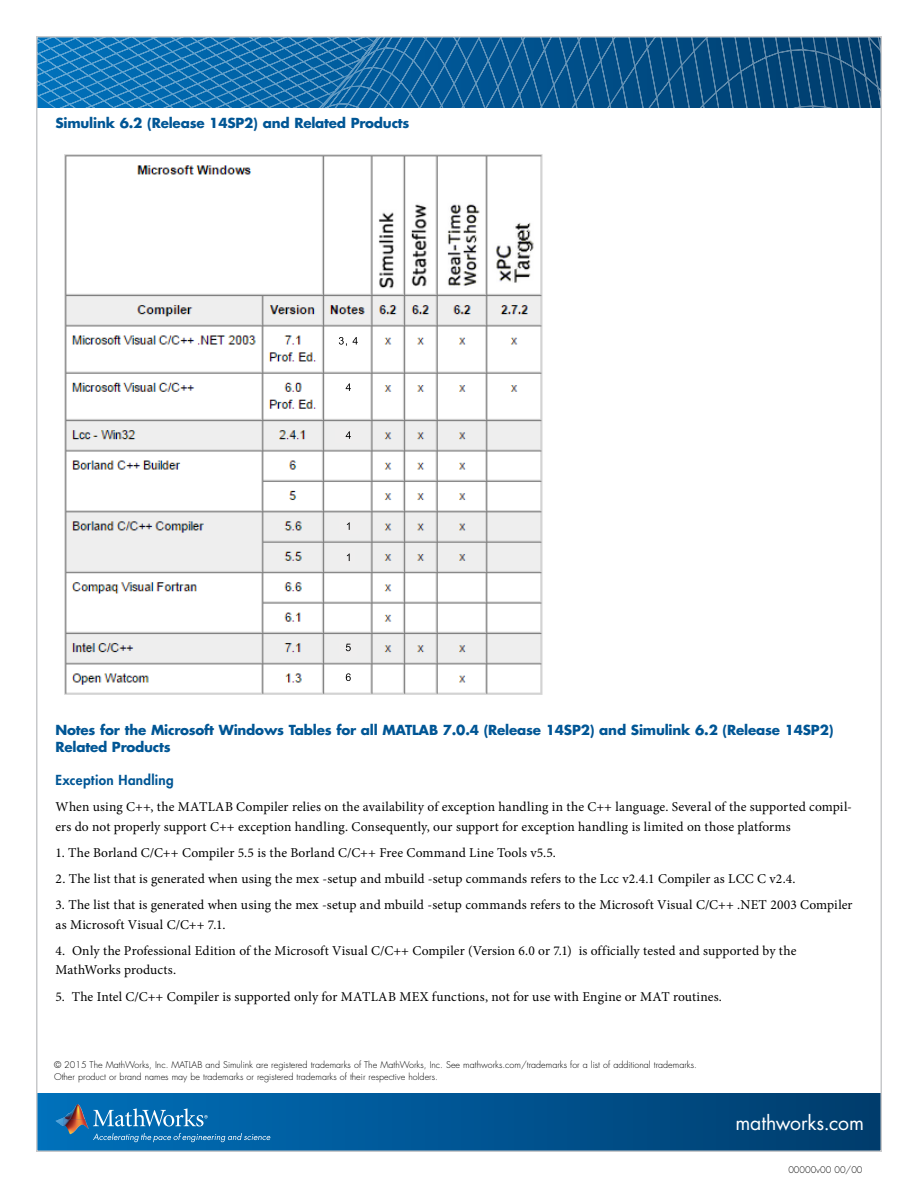
<style>
.page{position:relative;width:918px;height:1188px;background:#fff}
.page>*{position:absolute;margin:0;border:0;box-sizing:border-box;transform-origin:0 0}
.t1{font:19.5px "Futura Std";letter-spacing:-.005em;color:#fff}
.t2{font:13.5px/19.5px "Minion Pro";letter-spacing:.01em;color:#000}
.t3{font:700 13.5px/16.5px "Futura Std";letter-spacing:-.015em;color:#005695}
.t4{font:800 13.5px "Futura Std";letter-spacing:.02em;color:#005695}
.t5{font:300 9px/11.2px "Futura Std";color:#000}
</style>
<div class="page">
<div style="left:37px;top:1094px;width:844px;height:57px;background:linear-gradient(to right,#0070bb,#003c6d)"></div>
<svg style="left:39px;top:39px;width:384px;height:69px;background:#1872b1"></svg>
<svg style="left:423px;top:39px;width:25px;height:69px;background:#0e609c"></svg>
<svg style="left:448px;top:39px;width:16px;height:69px"></svg>
<svg style="left:464px;top:39px;width:415px;height:69px;background:#0d5286"></svg>
<img style="left:64px;top:1104px;width:21px;height:15px">
<svg style="left:56px;top:1118px;width:8px;height:8px"></svg>
<img style="left:64px;top:1119px;width:25px;height:15px">
<svg style="left:93px;top:1133px;width:177px;height:9px;background:#2d82bb"></svg>
<svg style="left:93px;top:1108px;width:115px;height:19px;background:#3e8dc2"></svg>
<img style="left:64px;top:154px;width:479px;height:541px">
<div style="left:330px;top:332px;width:32px;height:19px;background:#fff"></div>
<div style="left:330px;top:380px;width:27px;height:17px;background:#fff"></div>
<div style="left:336px;top:428px;width:24px;height:15px;background:#efeeee"></div>
<div style="left:340px;top:516px;width:20px;height:18px;background:#efeeee"></div>
<div style="left:340px;top:548px;width:15px;height:16px;background:#efeeee"></div>
<div style="left:340px;top:640px;width:17px;height:17px;background:#efeeee"></div>
<div style="left:340px;top:669px;width:17px;height:19px;background:#fff"></div>
<svg style="left:339px;top:337px;width:19px;height:9px"></svg>
<svg style="left:346px;top:383px;width:5px;height:8px"></svg>
<svg style="left:347px;top:522px;width:3px;height:8px"></svg>
<svg style="left:346px;top:644px;width:5px;height:7px"></svg>
<svg style="left:346px;top:673px;width:5px;height:8px"></svg>
<svg style="left:346px;top:431px;width:5px;height:8px"></svg>
<svg style="left:347px;top:554px;width:3px;height:7px"></svg>
<p class="t3" style="left:56px;top:114px;width:356px">Simulink 6.2 (Release 14SP2) and Related Products</p>
<p class="t3" style="left:56px;top:722px;width:780px">Notes for the Microsoft Windows Tables for all MATLAB 7.0.4 (Release 14SP2) and Simulink 6.2 (Release 14SP2)<br>Related Products</p>
<p class="t4" style="left:56px;top:771px;width:120px">Exception Handling</p>
<p class="t2" style="left:56px;top:797px;width:798px">When using C++, the MATLAB Compiler relies on the availability of exception handling in the C++ language. Several of the supported compil&shy;ers do not properly support C++ exception handling. Consequently, our support for exception handling is limited on those platforms</p>
<p class="t2" style="left:56px;top:843px;width:502px">1. The Borland C/C++ Compiler 5.5 is the Borland C/C++ Free Command Line Tools v5.5.</p>
<p class="t2" style="left:56px;top:869px;width:742px">2. The list that is generated when using the mex -setup and mbuild -setup commands refers to the Lcc v2.4.1 Compiler as LCC C v2.4.</p>
<p class="t2" style="left:56px;top:895px;width:799px">3. The list that is generated when using the mex -setup and mbuild -setup commands refers to the Microsoft Visual C/C++ .NET 2003 Compiler as Microsoft Visual C/C++ 7.1.</p>
<p class="t2" style="left:56px;top:941px;width:743px">4. Only the Professional Edition of the Microsoft Visual C/C++ Compiler (Version 6.0 or 7.1) is officially tested and supported by the<br>MathWorks products.</p>
<p class="t2" style="left:56px;top:987px;width:668px">5. The Intel C/C++ Compiler is supported only for MATLAB MEX functions, not for use with Engine or MAT routines.</p>
<p class="t5" style="left:54px;top:1060px;width:644px">© 2015 The MathWorks, Inc. MATLAB and Simulink are registered trademarks of The MathWorks, Inc. See mathworks.com/trademarks for a list of additional trademarks.<br>Other product or brand names may be trademarks or registered trademarks of their respective holders.</p>
<h1 class="t1" style="left:735px;top:1110px;width:130px">mathworks.com</h1>
<p class="t5" style="left:788px;top:1165px;width:76px">00000v00 00/00</p>
</div>
